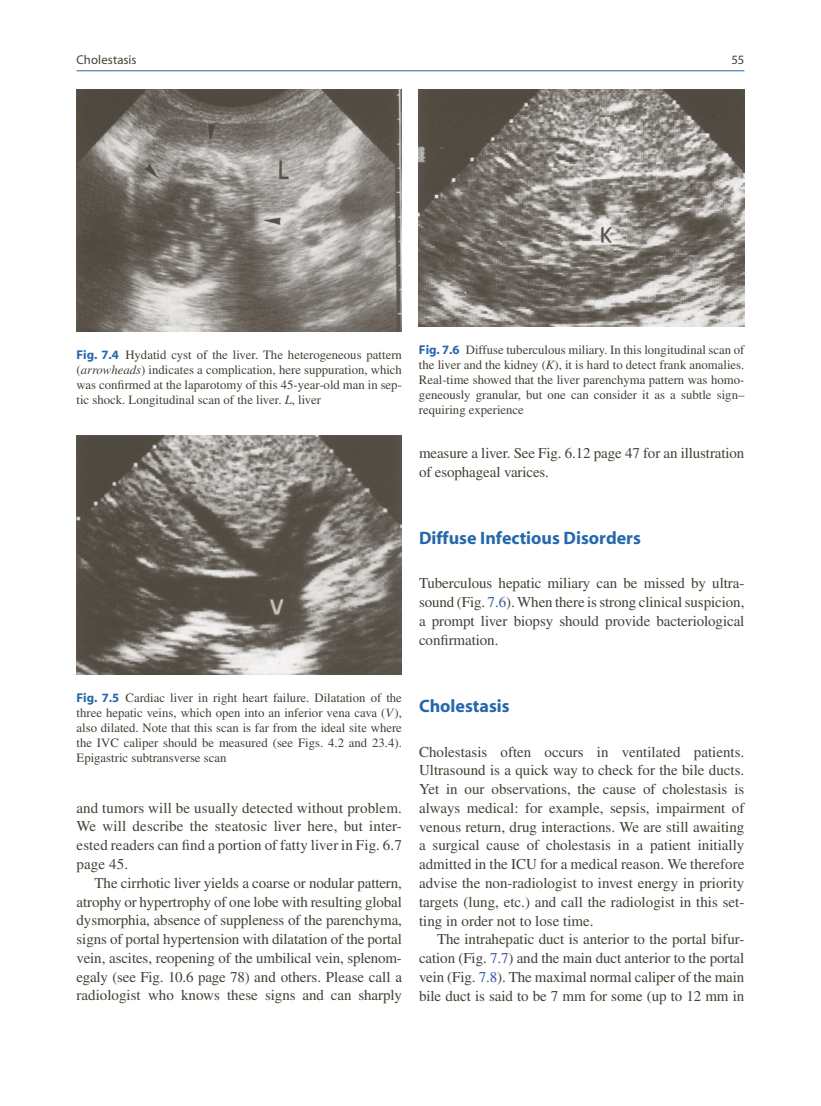
<style>
.page{position:relative;width:821px;height:1106px;background:#fff}
.page>*{position:absolute;margin:0;border:0;box-sizing:border-box;transform-origin:0 0}
.t1{font:700 18px "Myriad";color:#2568ab}
.t2{font:15px/18.8px "Times";letter-spacing:-.005em;color:#444035;text-align:justify}
.t3{font:12.75px/15px "Times";color:#444035;text-align:justify}
.t4{font:12.75px "Myriad";letter-spacing:.005em;color:#444035}
.s1{font-family:"Myriad";font-weight:700;color:#2568ab}
.s2{font-style:italic}
.s3{color:#3952a4}
</style>
<div class="page">
<hr style="left:77px;top:70px;width:667px;height:1px;background:#2568ab">
<img style="left:77px;top:89px;width:325px;height:242px">
<img style="left:77px;top:435px;width:325px;height:240px">
<img style="left:419px;top:89px;width:325px;height:237px">
<p class="t4" style="left:77px;top:54px;width:62px">Cholestasis</p>
<p class="t4" style="left:731px;top:54px;width:14px">55</p>
<p class="t3" style="left:77px;top:347px;width:327px"><span class="s1">Fig. 7.4</span> Hydatid cyst of the liver. The heterogeneous pattern (<span class="s2">arrowheads</span>) indicates a complication, here suppuration, which was confirmed at the laparotomy of this 45-year-old man in sep&shy;tic shock. Longitudinal scan of the liver. <span class="s2">L</span>, liver</p>
<p class="t3" style="left:419px;top:342px;width:327px"><span class="s1">Fig. 7.6</span> Diffuse tuberculous miliary. In this longitudinal scan of the liver and the kidney (<span class="s2">K</span>), it is hard to detect frank anomalies.<br>Real-time showed that the liver parenchyma pattern was homo&shy;geneously granular, but one can consider it as a subtle sign– requiring experience</p>
<p class="t2" style="left:419px;top:444px;width:327px">measure a liver. See Fig. 6.12 page 47 for an illustration of esophageal varices.</p>
<p class="t1" style="left:419px;top:528px;width:223px">Diffuse Infectious Disorders</p>
<p class="t2" style="left:419px;top:574px;width:327px">Tuberculous hepatic miliary can be missed by ultra&shy;sound (Fig. <span class="s3">7.6</span>). When there is strong clinical suspicion, a prompt liver biopsy should provide bacteriological confirmation.</p>
<p class="t3" style="left:77px;top:690px;width:327px"><span class="s1">Fig. 7.5</span> Cardiac liver in right heart failure. Dilatation of the three hepatic veins, which open into an inferior vena cava (<span class="s2">V</span>), also dilated. Note that this scan is far from the ideal site where the IVC caliper should be measured (see Figs. 4.2 and 23.4).<br>Epigastric subtransverse scan</p>
<p class="t2" style="left:77px;top:798px;width:327px">and tumors will be usually detected without problem.<br>We will describe the steatosic liver here, but inter&shy;ested readers can find a portion of fatty liver in Fig. 6.7 page 45.</p>
<p class="t2" style="left:77px;top:873px;width:327px;text-indent:18px">The cirrhotic liver yields a coarse or nodular pattern, atrophy or hypertrophy of one lobe with resulting global dysmorphia, absence of suppleness of the parenchyma, signs of portal hypertension with dilatation of the portal vein, ascites, reopening of the umbilical vein, splenom&shy;egaly (see Fig. 10.6 page 78) and others. Please call a radiologist who knows these signs and can sharply</p>
<p class="t1" style="left:419px;top:697px;width:92px">Cholestasis</p>
<p class="t2" style="left:419px;top:742px;width:327px">Cholestasis often occurs in ventilated patients.<br>Ultrasound is a quick way to check for the bile ducts.<br>Yet in our observations, the cause of cholestasis is always medical: for example, sepsis, impairment of venous return, drug interactions. We are still awaiting a surgical cause of cholestasis in a patient initially admitted in the ICU for a medical reason. We therefore advise the non-radiologist to invest energy in priority targets (lung, etc.) and call the radiologist in this set&shy;ting in order not to lose time.</p>
<p class="t2" style="left:419px;top:929px;width:327px;text-indent:18px">The intrahepatic duct is anterior to the portal bifur&shy;cation (Fig. <span class="s3">7.7</span>) and the main duct anterior to the portal vein (Fig. <span class="s3">7.8</span>). The maximal normal caliper of the main bile duct is said to be 7 mm for some (up to 12 mm in</p>
</div>
